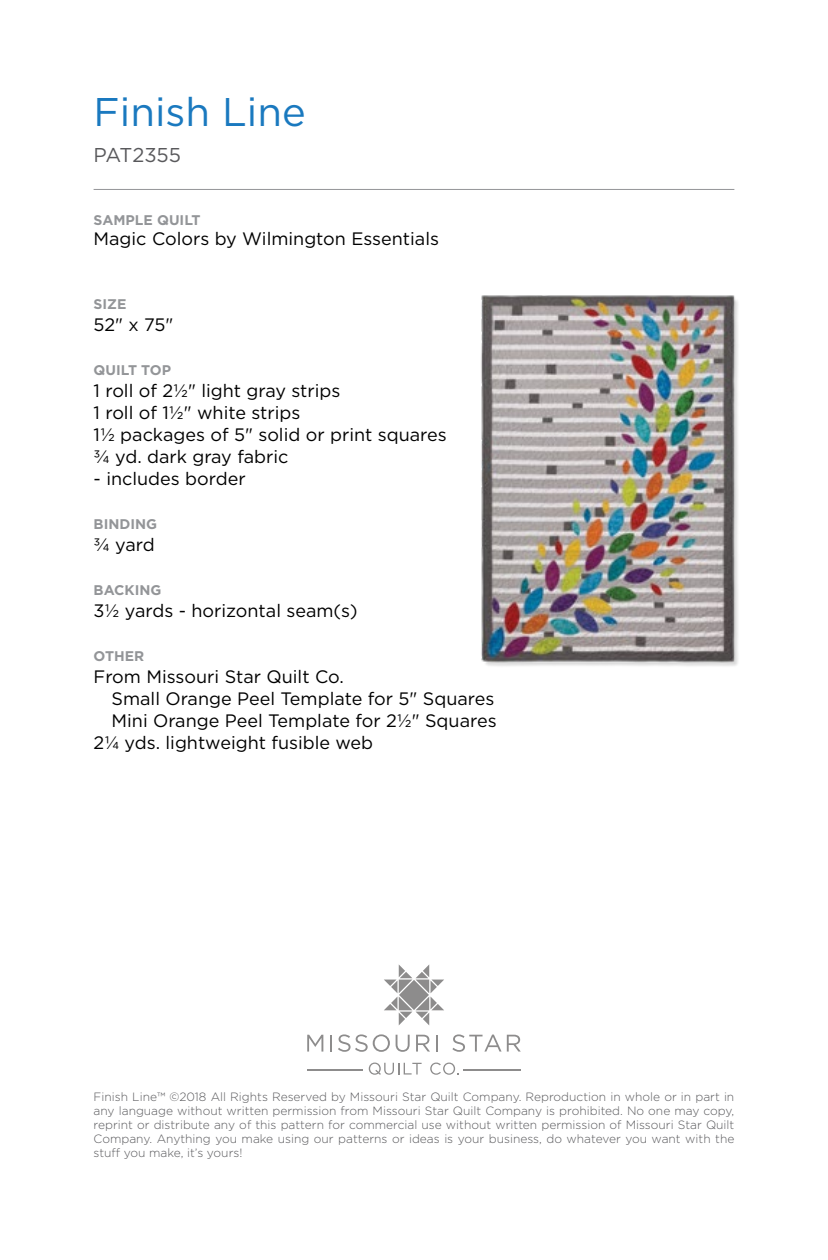
<style>
.page{position:relative;width:828px;height:1260px;background:#fff}
.page>*{position:absolute;margin:0;border:0;box-sizing:border-box;transform-origin:0 0}
.t1{font:40px "Gotham";color:#1a79bf}
.t2{font:20px "Gotham";color:#59595c}
.t3{font:18px/22px "Gotham";color:#000}
.t4{font:700 14px "Gotham";color:#939598}
.t5{font:300 12px/14px "Gotham";color:#59595c;text-align:justify}
</style>
<div class="page">
<hr style="left:94px;top:189px;width:640px;height:1px;background:#939598">
<img style="left:481px;top:295px;width:257px;height:371px">
<svg style="left:307px;top:1035px;width:16px;height:17px"></svg>
<svg style="left:330px;top:1035px;width:2px;height:17px"></svg>
<svg style="left:338px;top:1034px;width:52px;height:18px"></svg>
<svg style="left:396px;top:1035px;width:14px;height:17px"></svg>
<svg style="left:416px;top:1035px;width:14px;height:17px"></svg>
<svg style="left:436px;top:1035px;width:1px;height:17px"></svg>
<svg style="left:452px;top:1034px;width:69px;height:18px"></svg>
<hr style="left:307px;top:1069px;width:56px;height:1px;background:#8d8c8c">
<hr style="left:463px;top:1069px;width:58px;height:1px;background:#8d8c8c">
<svg style="left:369px;top:1063px;width:53px;height:12px"></svg>
<svg style="left:430px;top:1063px;width:29px;height:12px"></svg>
<svg style="left:384px;top:964px;width:60px;height:61px"></svg>
<h1 class="t1" style="left:94px;top:86px;width:214px">Finish Line</h1>
<h2 class="t2" style="left:94px;top:142px;width:89px">PAT2355</h2>
<p class="t4" style="left:94px;top:211px;width:109px">SAMPLE QUILT</p>
<h3 class="t3" style="left:94px;top:228px;width:347px">Magic Colors by Wilmington Essentials</h3>
<p class="t4" style="left:94px;top:295px;width:34px">SIZE</p>
<h3 class="t3" style="left:94px;top:314px;width:81px">52" x 75"</h3>
<p class="t4" style="left:94px;top:361px;width:79px">QUILT TOP</p>
<h3 class="t3" style="left:94px;top:380px;width:355px">1 roll of 21/2" light gray strips<br>1 roll of 11/2" white strips<br>11/2 packages of 5" solid or print squares<br>3/4 yd. dark gray fabric</h3>
<h3 class="t3" style="left:94px;top:468px;width:154px">- includes border</h3>
<p class="t4" style="left:94px;top:515px;width:65px">BINDING</p>
<h3 class="t3" style="left:94px;top:534px;width:63px">3/4 yard</h3>
<p class="t4" style="left:94px;top:581px;width:69px">BACKING</p>
<h3 class="t3" style="left:94px;top:600px;width:266px">31/2 yards - horizontal seam(s)</h3>
<p class="t4" style="left:94px;top:647px;width:52px">OTHER</p>
<h3 class="t3" style="left:94px;top:666px;width:252px">From Missouri Star Quilt Co.</h3>
<h3 class="t3" style="left:112px;top:688px;width:384px">Small Orange Peel Template for 5" Squares</h3>
<h3 class="t3" style="left:112px;top:710px;width:387px">Mini Orange Peel Template for 21/2" Squares</h3>
<h3 class="t3" style="left:94px;top:732px;width:281px">21/4 yds. lightweight fusible web</h3>
<p class="t5" style="left:94px;top:1090px;width:642px">Finish Line™ ©2018 All Rights Reserved by Missouri Star Quilt Company. Reproduction in whole or in part in any language without written permission from Missouri Star Quilt Company is prohibited. No one may copy, reprint or distribute any of this pattern for commercial use without written permission of Missouri Star Quilt Company. Anything you make using our patterns or ideas is your business, do whatever you want with the stuff you make, it’s yours!</p>
</div>
